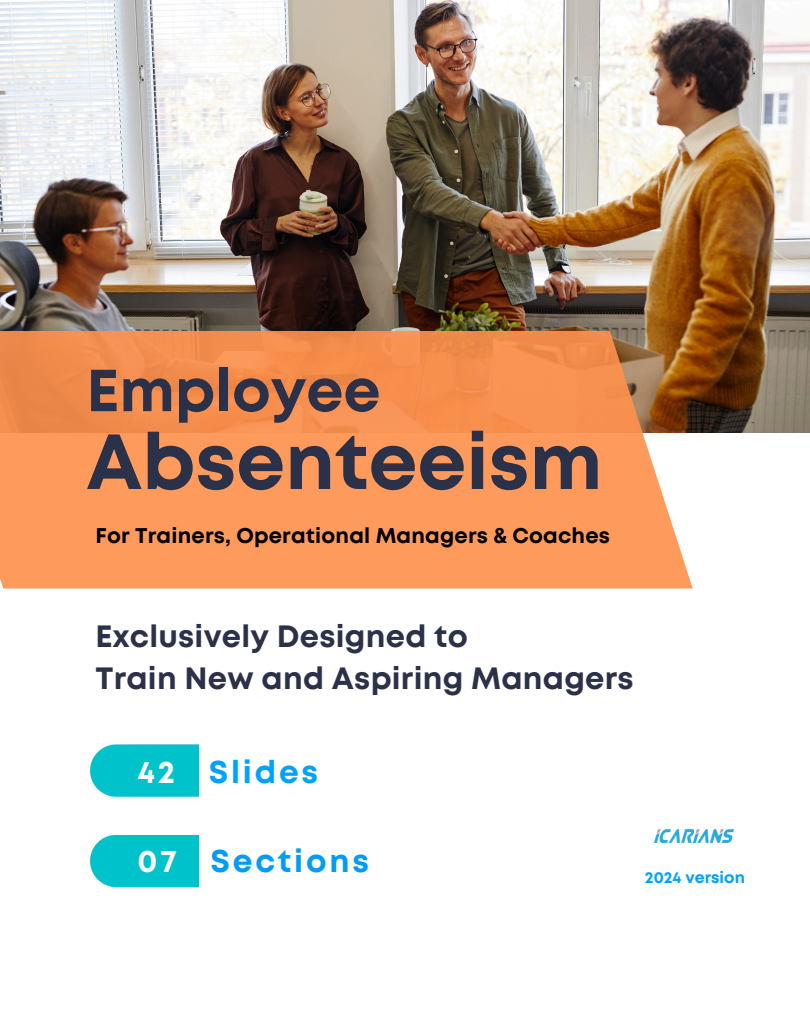
<style>
.page{position:relative;width:810px;height:1013px;background:#fff}
.page>*{position:absolute;margin:0;border:0;box-sizing:border-box;transform-origin:0 0}
.t1{font:700 77.9px "Mont";color:#2b3149}
.t2{font:700 59.1px "Mont";color:#2b3149}
.t3{font:700 31.5px "Mont";letter-spacing:.09em;color:#009cf6}
.t4{font:700 31.5px "Mont";letter-spacing:.09em;color:#00a1ff}
.t5{font:700 30.8px/42.5px "Mont";letter-spacing:.01em;color:#2b3149}
.t6{font:700 21.3px "Mont";letter-spacing:.01em;color:#000}
.t7{font:700 16px "Mont";color:#00a1ff}
.s1{color:#fefefe}
</style>
<div class="page">
<img style="left:0;top:0;width:810px;height:432px">
<img style="left:654px;top:829px;width:79px;height:13px">
<svg style="left:0;top:331px;width:693px;height:257px;background:#f79559"></svg>
<img style="left:110px;top:796px;width:89px;height:1px">
<svg style="left:90px;top:744px;width:109px;height:52px;background:#0ec5cd"></svg>
<div style="left:90px;top:835px;width:109px;height:52px;background:#00c2cb"></div>
<h3 class="t2" style="left:86px;top:368px;width:296px">Employee</h3>
<p class="t1" style="left:86px;top:432px;width:518px">Absenteeism</p>
<h3 class="t6" style="left:96px;top:527px;width:516px">For Trainers, Operational Managers &amp; Coaches</h3>
<h2 class="t5" style="left:96px;top:617px;width:540px">Exclusively Designed to<br>Train New and Aspiring Managers</h2>
<p class="t4" style="left:138px;top:760px;width:182px"><span class="s1">42</span> Slides</p>
<h3 class="t3" style="left:138px;top:849px;width:233px"><span class="s1">07</span> Sections</h3>
<h1 class="t7" style="left:645px;top:871px;width:101px">2024 version</h1>
</div>
